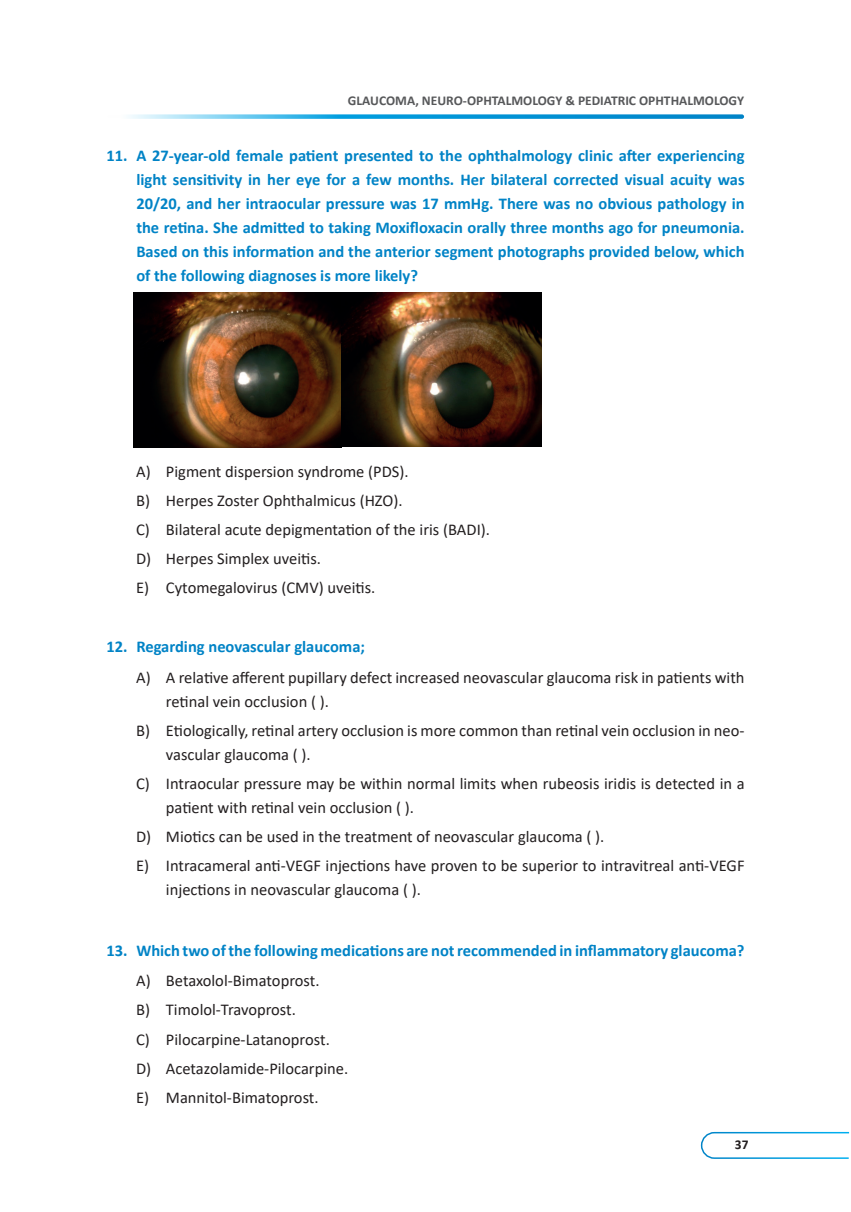
<style>
.page{position:relative;width:851px;height:1212px;background:#fff}
.page>*{position:absolute;margin:0;border:0;box-sizing:border-box;transform-origin:0 0}
.t1{font:16.5px/29.1px "Calibri";color:#231f20}
.t2{font:700 16.5px/24px "Calibri";color:#0083c6;text-align:justify}
.t3{font:700 13.5px "Calibri";color:#57585a}
.t4{font:700 13.5px "Calibri";color:#231f20}
</style>
<div class="page">
<svg style="left:107px;top:114px;width:637px;height:5px"></svg>
<svg style="left:700px;top:1131px;width:150px;height:28px"></svg>
<img style="left:133px;top:293px;width:408px;height:154px">
<p class="t3" style="left:348px;top:91px;width:397px">GLAUCOMA, NEURO-OPHTALMOLOGY &amp; PEDIATRIC OPHTHALMOLOGY</p>
<p class="t2" style="left:136px;top:144px;width:609px;text-indent:-30px">11. A 27-year-old female patient presented to the ophthalmology clinic after experiencing light sensitivity in her eye for a few months. Her bilateral corrected visual acuity was 20/20, and her intraocular pressure was 17 mmHg. There was no obvious pathology in the retina. She admitted to taking Moxifloxacin orally three months ago for pneumonia.<br>Based on this information and the anterior segment photographs provided below, which of the following diagnoses is more likely?</p>
<p class="t1" style="left:136px;top:456px;width:355px">A) Pigment dispersion syndrome (PDS).<br>B) Herpes Zoster Ophthalmicus (HZO).<br>C) Bilateral acute depigmentation of the iris (BADI).<br>D) Herpes Simplex uveitis.<br>E) Cytomegalovirus (CMV) uveitis.</p>
<p class="t2" style="left:106px;top:635px;width:260px">12. Regarding neovascular glaucoma;</p>
<p class="t1" style="left:166px;top:665px;width:580px;line-height:24px;text-indent:-30px">A) A relative afferent pupillary defect increased neovascular glaucoma risk in patients with retinal vein occlusion ( ).</p>
<p class="t1" style="left:166px;top:718px;width:580px;line-height:24px;text-indent:-30px">B) Etiologically, retinal artery occlusion is more common than retinal vein occlusion in neo&shy;vascular glaucoma ( ).</p>
<p class="t1" style="left:166px;top:771px;width:580px;line-height:24px;text-indent:-30px">C) Intraocular pressure may be within normal limits when rubeosis iridis is detected in a patient with retinal vein occlusion ( ).</p>
<p class="t1" style="left:136px;top:821px;width:610px">D) Miotics can be used in the treatment of neovascular glaucoma ( ).<br>E) Intracameral anti-VEGF injections have proven to be superior to intravitreal anti-VEGF</p>
<p class="t1" style="left:166px;top:875px;width:256px">injections in neovascular glaucoma ( ).</p>
<p class="t2" style="left:106px;top:938px;width:639px">13. Which two of the following medications are not recommended in inflammatory glaucoma?</p>
<p class="t1" style="left:136px;top:966px;width:213px">A) Betaxolol-Bimatoprost.<br>B) Timolol-Travoprost.<br>C) Pilocarpine-Latanoprost.<br>D) Acetazolamide-Pilocarpine.<br>E) Mannitol-Bimatoprost.</p>
<p class="t4" style="left:734px;top:1135px;width:15px">37</p>
</div>
